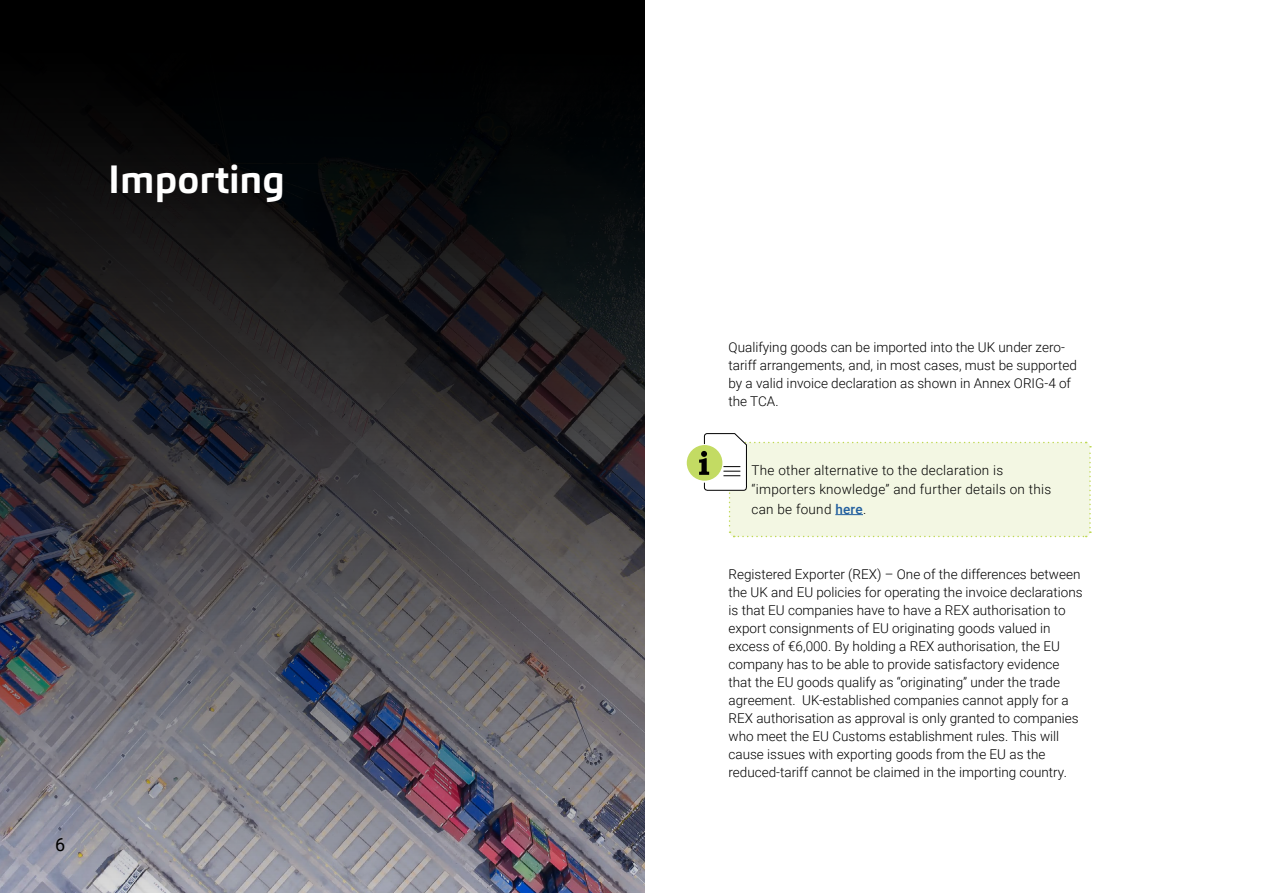
<style>
.page{position:relative;width:1263px;height:893px;background:#fff}
.page>*{position:absolute;margin:0;border:0;box-sizing:border-box;transform-origin:0 0}
.t1{font:700 39px "Carnac";color:#fff}
.t2{font:18px "Roboto";color:#000}
.t3{font:300 13.5px/18px "Roboto";color:#000}
.t4{font:300 13.5px/19.5px "Roboto";letter-spacing:.02em;color:#000}
.s1{font-weight:500;color:#215e9e}
</style>
<div class="page">
<img style="left:0;top:0;width:644px;height:893px">
<div style="left:687px;top:445px;width:35px;height:36px;background:#c3db63;border-radius:50%"></div>
<svg style="left:699px;top:433px;width:392px;height:105px"></svg>
<h1 class="t1" style="left:108px;top:154px;width:178px">Importing</h1>
<h2 class="t2" style="left:55px;top:832px;width:12px">6</h2>
<p class="t3" style="left:728px;top:337px;width:350px">Qualifying goods can be imported into the UK under zero&shy;tariff arrangements, and, in most cases, must be supported by a valid invoice declaration as shown in Annex ORIG-4 of the TCA.</p>
<p class="t4" style="left:751px;top:460px;width:301px">The other alternative to the declaration is “importers knowledge” and further details on this can be found <span class="s1">here</span>.</p>
<p class="t3" style="left:728px;top:565px;width:356px">Registered Exporter (REX) – One of the differences between the UK and EU policies for operating the invoice declarations is that EU companies have to have a REX authorisation to export consignments of EU originating goods valued in excess of €6,000. By holding a REX authorisation, the EU company has to be able to provide satisfactory evidence that the EU goods qualify as “originating” under the trade agreement. UK-established companies cannot apply for a REX authorisation as approval is only granted to companies who meet the EU Customs establishment rules. This will cause issues with exporting goods from the EU as the reduced-tariff cannot be claimed in the importing country.</p>
</div>
